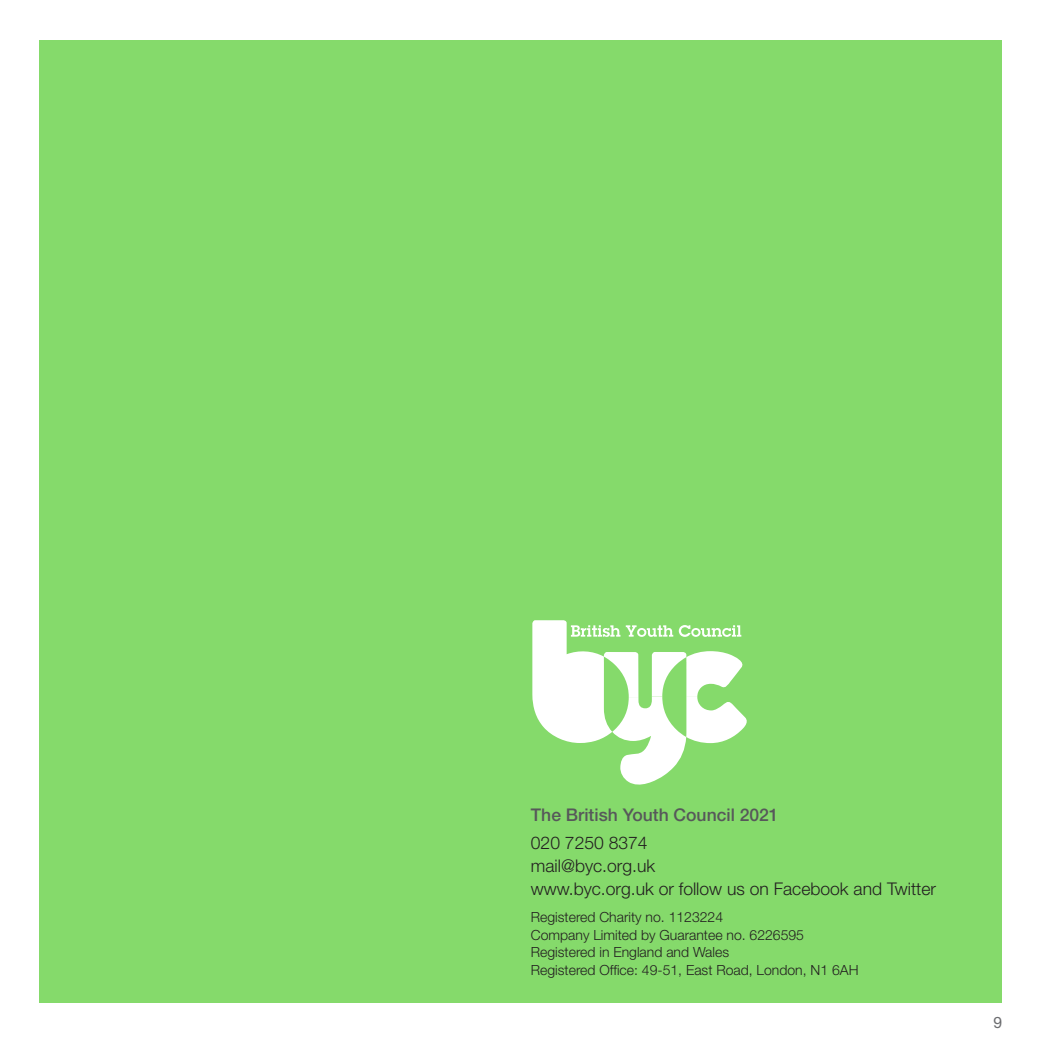
<style>
.page{position:relative;width:1042px;height:1042px;background:#fff}
.page>*{position:absolute;margin:0;border:0;box-sizing:border-box;transform-origin:0 0}
.Body{font:300 17.5px "Helvetica Neue CE";color:#231f20}
.Body-2{font:500 17.5px "Helvetica Neue CE";color:#57585a}
.t1{font:15.75px "Helvetica Neue CE";color:#6c6d70}
.Body-3{font:300 14px "Helvetica Neue CE";color:#231f20}
</style>
<div class="page">
<div style="left:40px;top:40px;width:962px;height:962px;background:#85da6b"></div>
<svg style="left:532px;top:620px;width:215px;height:164px"></svg>
<p class="Body-2" style="left:531px;top:804px;width:249px">The British Youth Council 2021</p>
<p class="Body" style="left:531px;top:832px;width:118px">020 7250 8374</p>
<p class="Body" style="left:531px;top:855px;width:126px">mail@byc.org.uk</p>
<p class="Body" style="left:531px;top:878px;width:406px">www.byc.org.uk or follow us on Facebook and Twitter</p>
<p class="Body-3" style="left:531px;top:908px;width:194px">Registered Charity no. 1123224</p>
<p class="Body-3" style="left:531px;top:926px;width:275px">Company Limited by Guarantee no. 6226595</p>
<p class="Body-3" style="left:531px;top:943px;width:200px">Registered in England and Wales</p>
<p class="Body-3" style="left:531px;top:961px;width:329px">Registered Office: 49-51, East Road, London, N1 6AH</p>
<p class="t1" style="left:993px;top:1013px;width:10px">9</p>
</div>
